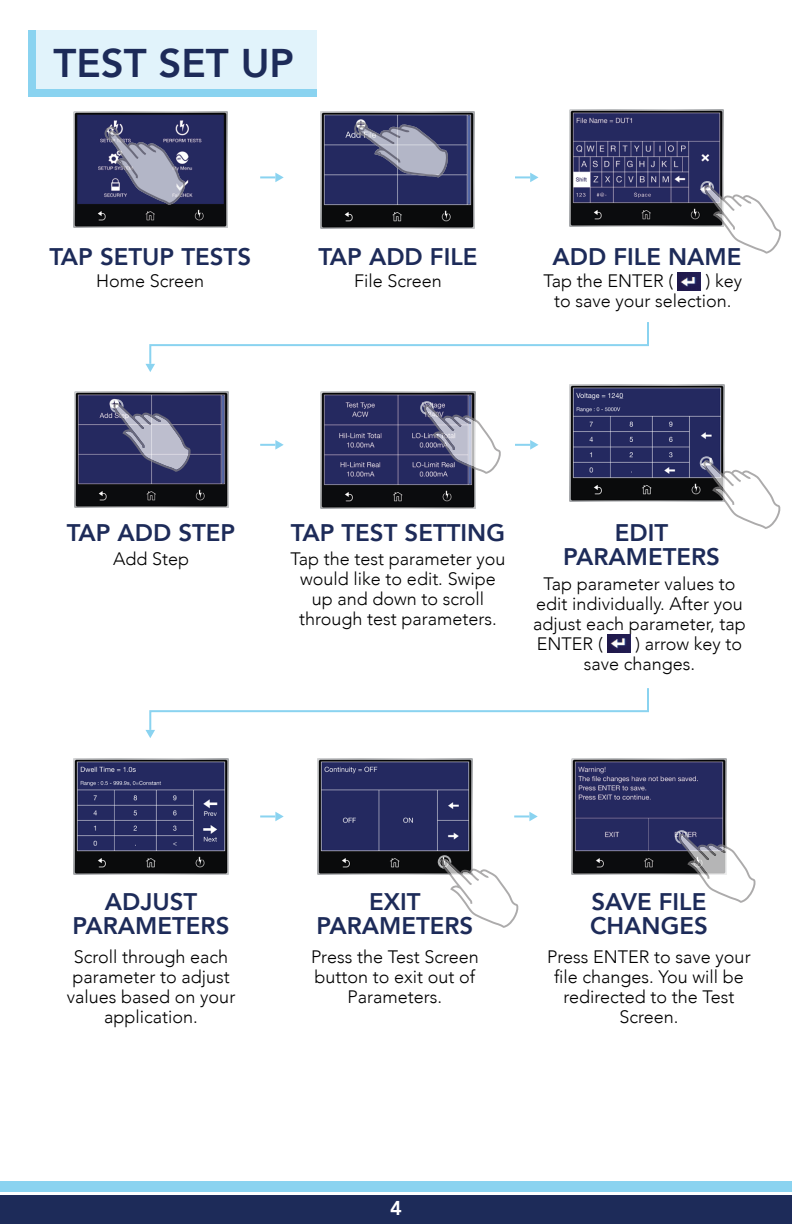
<style>
.page{position:relative;width:792px;height:1224px;background:#fff}
.page>*{position:absolute;margin:0;border:0;box-sizing:border-box;transform-origin:0 0}
.t1{font:800 40px "Avenir";color:#1d2b59}
.t2{font:800 24px/24px "Avenir";color:#1d2b59;text-align:center}
.t3{font:800 20px "Avenir";color:#fff}
.t4{font:300 18px/20px "Avenir";color:#000;text-align:center}
</style>
<div class="page">
<div style="left:0;top:1196px;width:792px;height:28px;background:#1d2b59"></div>
<div style="left:0;top:1181px;width:792px;height:10px;background:#8ad3f0"></div>
<img style="left:321px;top:391px;width:154px;height:117px">
<img style="left:74px;top:758px;width:154px;height:117px">
<img style="left:318px;top:758px;width:154px;height:117px">
<img style="left:572px;top:758px;width:154px;height:117px">
<img style="left:569px;top:109px;width:154px;height:117px">
<img style="left:74px;top:391px;width:154px;height:117px">
<img style="left:677px;top:273px;width:23px;height:18px">
<svg style="left:700px;top:181px;width:81px;height:73px"></svg>
<svg style="left:110px;top:399px;width:81px;height:73px;background:#64668b"></svg>
<svg style="left:420px;top:401px;width:81px;height:73px"></svg>
<svg style="left:437px;top:855px;width:82px;height:73px"></svg>
<svg style="left:675px;top:830px;width:81px;height:73px"></svg>
<div style="left:28px;top:30px;width:289px;height:67px;background:#8ad3f0"></div>
<div style="left:36px;top:30px;width:281px;height:59px;background:#e1f3fb"></div>
<img style="left:73px;top:111px;width:154px;height:117px">
<svg style="left:104px;top:126px;width:82px;height:79px;background:#6a6c8e"></svg>
<img style="left:321px;top:111px;width:154px;height:117px">
<svg style="left:354px;top:121px;width:94px;height:56px;background:#6e7292"></svg>
<svg style="left:260px;top:173px;width:24px;height:9px"></svg>
<svg style="left:515px;top:173px;width:24px;height:9px"></svg>
<svg style="left:260px;top:440px;width:24px;height:10px"></svg>
<svg style="left:260px;top:812px;width:24px;height:9px"></svg>
<svg style="left:514px;top:812px;width:24px;height:9px"></svg>
<svg style="left:515px;top:440px;width:24px;height:10px"></svg>
<img style="left:570px;top:385px;width:154px;height:117px">
<img style="left:607px;top:634px;width:23px;height:18px">
<svg style="left:145px;top:322px;width:504px;height:50px"></svg>
<svg style="left:145px;top:688px;width:504px;height:50px"></svg>
<svg style="left:699px;top:456px;width:82px;height:73px"></svg>
<h1 class="t1" style="left:53px;top:32px;width:242px">TEST SET UP</h1>
<h2 class="t2" style="left:49px;top:245px;width:203px">TAP SETUP TESTS</h2>
<p class="t4" style="left:96px;top:271px;width:110px">Home Screen</p>
<h2 class="t2" style="left:318px;top:245px;width:161px">TAP ADD FILE</h2>
<p class="t4" style="left:354px;top:271px;width:89px">File Screen</p>
<h2 class="t2" style="left:553px;top:245px;width:190px">ADD FILE NAME</h2>
<p class="t4" style="left:543px;top:271px;width:131px">Tap the ENTER (</p>
<p class="t4" style="left:554px;top:271px;width:190px;text-align:left;text-indent:152px">) key to save your selection.</p>
<h2 class="t2" style="left:67px;top:521px;width:170px">TAP ADD STEP</h2>
<p class="t4" style="left:113px;top:549px;width:78px">Add Step</p>
<h2 class="t2" style="left:291px;top:521px;width:216px">TAP TEST SETTING</h2>
<p class="t4" style="left:290px;top:549px;width:217px">Tap the test parameter you would like to edit. Swipe up and down to scroll through test parameters.</p>
<h2 class="t2" style="left:563px;top:521px;width:158px">EDIT<br>PARAMETERS</h2>
<p class="t4" style="left:533px;top:574px;width:214px;text-align:left;text-indent:10px">Tap parameter values to edit individually. After you adjust each parameter, tap<br>ENTER (</p>
<p class="t4" style="left:584px;top:634px;width:160px;text-align:left;text-indent:52px">) arrow key to save changes.</p>
<h2 class="t2" style="left:73px;top:890px;width:158px">ADJUST<br>PARAMETERS</h2>
<h2 class="t2" style="left:316px;top:890px;width:158px">EXIT<br>PARAMETERS</h2>
<h2 class="t2" style="left:590px;top:890px;width:119px;text-align:left">SAVE FILE<br>CHANGES</h2>
<p class="t4" style="left:67px;top:947px;width:170px">Scroll through each parameter to adjust values based on your application.</p>
<p class="t4" style="left:311px;top:947px;width:169px">Press the Test Screen button to exit out of<br>Parameters.</p>
<p class="t4" style="left:547px;top:947px;width:205px">Press ENTER to save your file changes. You will be redirected to the Test<br>Screen.</p>
<p class="t3" style="left:390px;top:1193px;width:13px">4</p>
</div>
